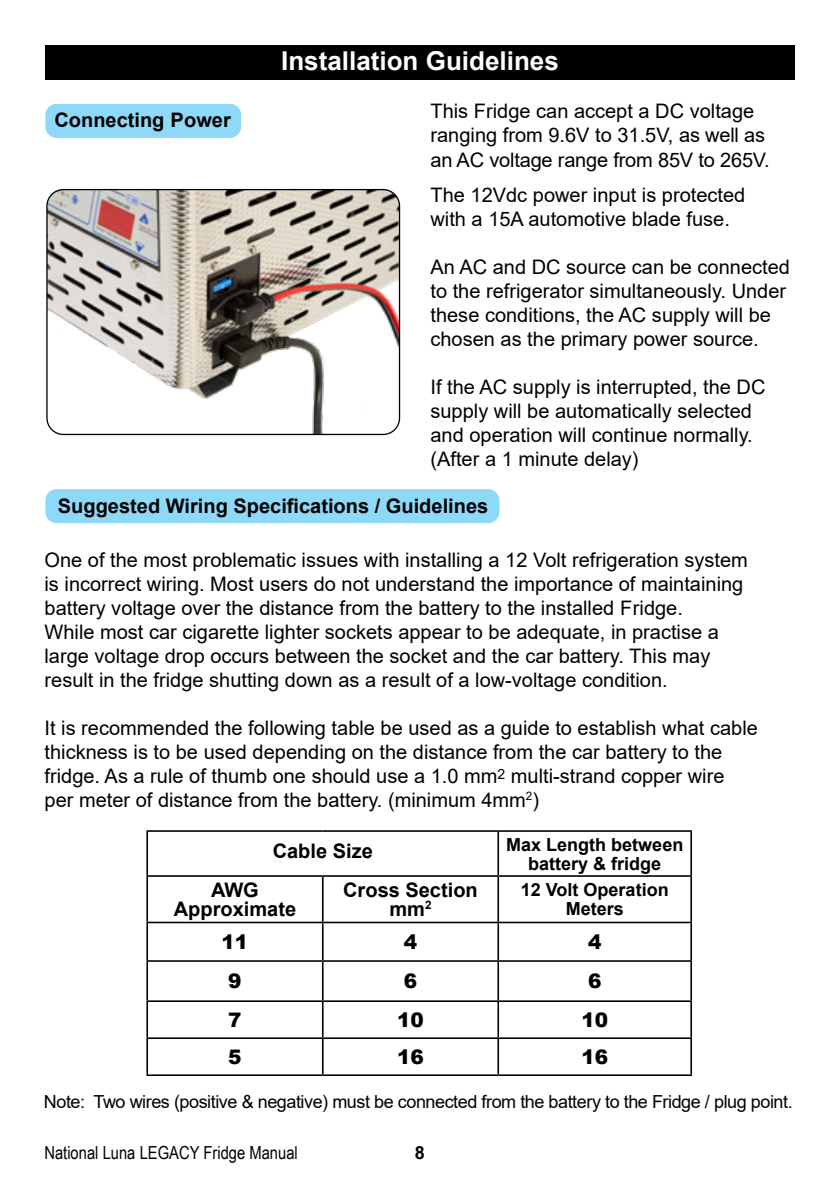
<style>
.page{position:relative;width:840px;height:1191px;background:#fff}
.page>*{position:absolute;margin:0;border:0;box-sizing:border-box;transform-origin:0 0}
.t1{font:700 26px "Arial";color:#fff}
.t2{font:20px/24px "Arial";color:#000}
.t3{font:700 20px/19px "Arial";color:#000;text-align:center}
.t4{font:900 20px "Arial";color:#000}
.t5{font:18px "Arial";letter-spacing:-.025em;color:#000}
.t6{font:700 18px/19px "Arial";color:#000;text-align:center}
.t7{font:18px "Arial Narrow";color:#000}
</style>
<div class="page">
<div style="left:45px;top:104px;width:196px;height:34px;background:#8ed8f8;border-radius:11px"></div>
<div style="left:45px;top:489px;width:454px;height:34px;background:#8ed8f8;border-radius:11px"></div>
<hr style="left:146px;top:830px;width:176px;height:2px;background:#000">
<hr style="left:146px;top:832px;width:2px;height:43px;background:#000">
<hr style="left:322px;top:830px;width:176px;height:2px;background:#000">
<hr style="left:498px;top:830px;width:193px;height:2px;background:#000">
<hr style="left:497px;top:832px;width:2px;height:43px;background:#000">
<hr style="left:690px;top:832px;width:1px;height:43px;background:#000">
<hr style="left:146px;top:875px;width:176px;height:2px;background:#000">
<hr style="left:146px;top:877px;width:2px;height:44px;background:#000">
<hr style="left:322px;top:875px;width:176px;height:2px;background:#000">
<hr style="left:322px;top:877px;width:1px;height:44px;background:#000">
<hr style="left:498px;top:875px;width:193px;height:2px;background:#000">
<hr style="left:497px;top:877px;width:2px;height:44px;background:#000">
<hr style="left:690px;top:877px;width:1px;height:44px;background:#000">
<hr style="left:146px;top:921px;width:176px;height:2px;background:#000">
<hr style="left:146px;top:923px;width:2px;height:37px;background:#000">
<hr style="left:322px;top:921px;width:176px;height:2px;background:#000">
<hr style="left:322px;top:923px;width:1px;height:37px;background:#000">
<hr style="left:498px;top:921px;width:193px;height:2px;background:#000">
<hr style="left:497px;top:923px;width:2px;height:37px;background:#000">
<hr style="left:690px;top:923px;width:1px;height:37px;background:#000">
<hr style="left:146px;top:960px;width:176px;height:1px;background:#000">
<hr style="left:146px;top:961px;width:2px;height:39px;background:#000">
<hr style="left:322px;top:960px;width:176px;height:1px;background:#000">
<hr style="left:322px;top:961px;width:1px;height:39px;background:#000">
<hr style="left:498px;top:960px;width:193px;height:1px;background:#000">
<hr style="left:497px;top:961px;width:2px;height:39px;background:#000">
<hr style="left:690px;top:961px;width:1px;height:39px;background:#000">
<hr style="left:146px;top:1000px;width:176px;height:2px;background:#000">
<hr style="left:146px;top:1002px;width:2px;height:35px;background:#000">
<hr style="left:322px;top:1000px;width:176px;height:2px;background:#000">
<hr style="left:322px;top:1002px;width:1px;height:35px;background:#000">
<hr style="left:498px;top:1000px;width:193px;height:2px;background:#000">
<hr style="left:497px;top:1002px;width:2px;height:35px;background:#000">
<hr style="left:690px;top:1002px;width:1px;height:35px;background:#000">
<hr style="left:146px;top:1037px;width:176px;height:2px;background:#000">
<hr style="left:146px;top:1039px;width:2px;height:35px;background:#000">
<hr style="left:322px;top:1037px;width:176px;height:2px;background:#000">
<hr style="left:322px;top:1039px;width:1px;height:35px;background:#000">
<hr style="left:498px;top:1037px;width:193px;height:2px;background:#000">
<hr style="left:497px;top:1039px;width:2px;height:35px;background:#000">
<hr style="left:690px;top:1039px;width:1px;height:35px;background:#000">
<hr style="left:146px;top:1074px;width:176px;height:2px;background:#000">
<hr style="left:322px;top:1074px;width:176px;height:2px;background:#000">
<hr style="left:498px;top:1074px;width:193px;height:2px;background:#000">
<img style="left:48px;top:190px;width:351px;height:244px">
<div style="left:46px;top:189px;width:354px;height:246px;border:1px solid #000;border-radius:16px"></div>
<div style="left:45px;top:45px;width:749px;height:34px;background:#000"></div>
<h1 class="t1" style="left:281px;top:42px;width:279px">Installation Guidelines</h1>
<p class="t2" style="left:430px;top:99px;width:340px">This Fridge can accept a DC voltage ranging from 9.6V to 31.5V, as well as an AC voltage range from 85V to 265V.</p>
<p class="t2" style="left:430px;top:183px;width:316px">The 12Vdc power input is protected with a 15A automotive blade fuse.</p>
<p class="t2" style="left:430px;top:255px;width:361px">An AC and DC source can be connected to the refrigerator simultaneously. Under these conditions, the AC supply will be chosen as the primary power source.</p>
<p class="t2" style="left:430px;top:375px;width:336px">If the AC supply is interrupted, the DC supply will be automatically selected and operation will continue normally. (After a 1 minute delay)</p>
<p class="t3" style="left:58px;top:497px;width:431px">Suggested Wiring Specifications / Guidelines</p>
<p class="t2" style="left:44px;top:547px;width:704px">One of the most problematic issues with installing a 12 Volt refrigeration system is incorrect wiring. Most users do not understand the importance of maintaining battery voltage over the distance from the battery to the installed Fridge.<br>While most car cigarette lighter sockets appear to be adequate, in practise a large voltage drop occurs between the socket and the car battery. This may result in the fridge shutting down as a result of a low-voltage condition.</p>
<p class="t2" style="left:44px;top:715px;width:714px">It is recommended the following table be used as a guide to establish what cable thickness is to be used depending on the distance from the car battery to the fridge. As a rule of thumb one should use a 1.0 mm<sup>2</sup> multi-strand copper wire per meter of distance from the battery. (minimum 4mm<sup>2</sup>)</p>
<p class="t3" style="left:54px;top:111px;width:178px">Connecting Power</p>
<p class="t3" style="left:272px;top:842px;width:102px">Cable Size</p>
<p class="t6" style="left:506px;top:835px;width:179px">Max Length between battery &amp; fridge</p>
<p class="t3" style="left:174px;top:880px;width:124px">AWG<br>Approximate</p>
<p class="t3" style="left:343px;top:880px;width:136px">Cross Section mm<sup>2</sup></p>
<p class="t6" style="left:520px;top:880px;width:149px">12 Volt Operation<br>Meters</p>
<p class="t4" style="left:221px;top:927px;width:28px">11</p>
<p class="t4" style="left:403px;top:927px;width:15px">4</p>
<p class="t4" style="left:587px;top:927px;width:15px">4</p>
<p class="t4" style="left:228px;top:966px;width:15px">9</p>
<p class="t4" style="left:403px;top:966px;width:15px">6</p>
<p class="t4" style="left:587px;top:966px;width:15px">6</p>
<p class="t4" style="left:228px;top:1005px;width:15px">7</p>
<p class="t4" style="left:397px;top:1005px;width:28px">10</p>
<p class="t4" style="left:581px;top:1005px;width:28px">10</p>
<p class="t4" style="left:228px;top:1042px;width:15px">5</p>
<p class="t4" style="left:397px;top:1042px;width:28px">16</p>
<p class="t4" style="left:581px;top:1042px;width:28px">16</p>
<p class="t5" style="left:44px;top:1089px;width:750px">Note: Two wires (positive &amp; negative) must be connected from the battery to the Fridge / plug point.</p>
<p class="t7" style="left:44px;top:1139px;width:255px">National Luna LEGACY Fridge Manual</p>
<p class="t6" style="left:415px;top:1143px;width:12px">8</p>
</div>
